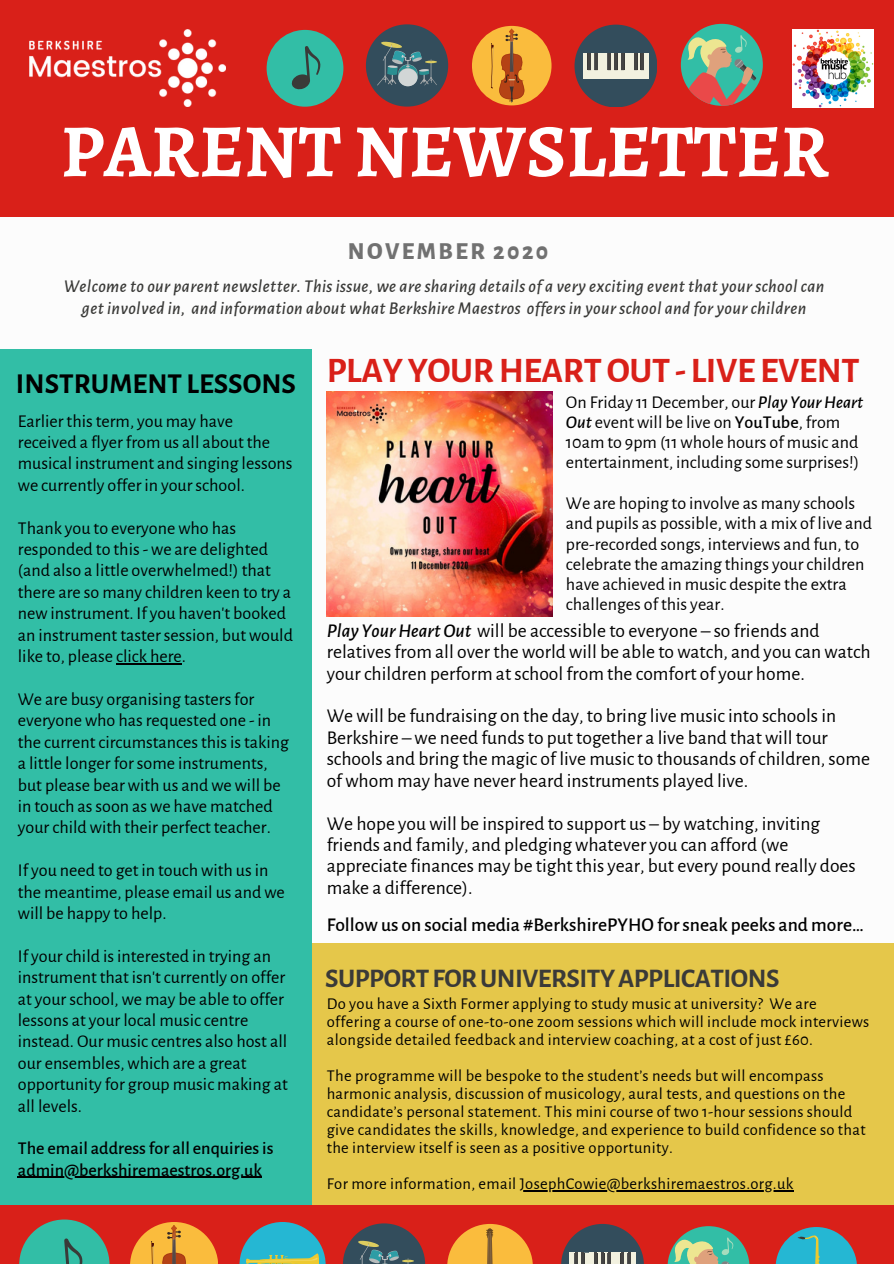
<style>
.page{position:relative;width:894px;height:1264px;background:#fff}
.page>*{position:absolute;margin:0;border:0;box-sizing:border-box;transform-origin:0 0}
.t1{font:700 75px "Alegreya";color:#fff}
.t2{font:700 36px "Alegreya Sans";letter-spacing:-.01em;color:#d92019}
.t3{font:700 28.95px "Alegreya Sans";color:#000}
.t4{font:700 27px "Alegreya Sans";letter-spacing:-.02em;color:#3a3a38}
.t5{font:800 24px "Alegreya Sans";letter-spacing:.1em;color:#717171}
.t6{font:19.5px/21.5px "Alegreya Sans";color:#000}
.t7{font:500 19.5px "Alegreya Sans";color:#000}
.t8{font:18px/21.5px "Alegreya Sans";color:#000}
.t9{font:italic 500 18px/21.5px "Alegreya Sans";letter-spacing:.02em;color:#3a3a38;text-align:center}
.t10{font:500 18px/21.5px "Alegreya Sans";color:#000}
.t11{font:16.5px/18px "Alegreya Sans";letter-spacing:.02em;color:#000}
.s1{font-weight:500;font-style:italic}
.s2{font-weight:500}
</style>
<div class="page">
<div style="left:0;top:349px;width:311px;height:856px;background:#32bea6"></div>
<div style="left:0;top:0;width:893px;height:216px;background:#d92019"></div>
<div style="left:366px;top:24px;width:82px;height:83px;background:#334d5c;border-radius:50%"></div>
<svg style="left:377px;top:41px;width:60px;height:45px"></svg>
<div style="left:680px;top:24px;width:82px;height:82px;background:#32bea6;border-radius:50%"></div>
<svg style="left:687px;top:33px;width:69px;height:73px"></svg>
<div style="left:574px;top:25px;width:82px;height:82px;background:#334d5c;border-radius:50%"></div>
<svg style="left:622px;top:53px;width:7px;height:26px"></svg>
<div style="left:616px;top:53px;width:6px;height:26px;background:#f2f1df"></div>
<div style="left:609px;top:53px;width:6px;height:26px;background:#f2f1df"></div>
<div style="left:602px;top:53px;width:7px;height:26px;background:#f2f1df"></div>
<svg style="left:607px;top:53px;width:17px;height:17px"></svg>
<svg style="left:596px;top:53px;width:6px;height:26px"></svg>
<div style="left:589px;top:53px;width:6px;height:26px;background:#f2f1df"></div>
<div style="left:582px;top:53px;width:7px;height:26px;background:#f2f1df"></div>
<svg style="left:587px;top:53px;width:10px;height:17px"></svg>
<div style="left:642px;top:53px;width:6px;height:26px;background:#f2f1df"></div>
<div style="left:635px;top:53px;width:7px;height:26px;background:#f2f1df"></div>
<div style="left:629px;top:53px;width:6px;height:26px;background:#f2f1df"></div>
<svg style="left:634px;top:53px;width:10px;height:17px"></svg>
<div style="left:472px;top:26px;width:79px;height:79px;background:#fabc3d;border-radius:50%"></div>
<svg style="left:491px;top:29px;width:33px;height:73px"></svg>
<div style="left:0;top:1204px;width:893px;height:59px;background:#d92019"></div>
<svg style="left:343px;top:1223px;width:82px;height:41px"></svg>
<svg style="left:667px;top:1226px;width:82px;height:38px"></svg>
<svg style="left:561px;top:1223px;width:82px;height:40px"></svg>
<svg style="left:239px;top:1222px;width:86px;height:42px"></svg>
<svg style="left:447px;top:1224px;width:85px;height:39px"></svg>
<svg style="left:130px;top:1222px;width:88px;height:41px"></svg>
<svg style="left:19px;top:1219px;width:90px;height:44px"></svg>
<svg style="left:775px;top:1227px;width:81px;height:36px"></svg>
<img style="left:792px;top:30px;width:81px;height:78px">
<img style="left:30px;top:30px;width:195px;height:76px">
<div style="left:266px;top:30px;width:77px;height:76px;background:#32bea6;border-radius:50%"></div>
<svg style="left:291px;top:46px;width:29px;height:44px"></svg>
<img style="left:326px;top:391px;width:226px;height:225px">
<hr style="left:116px;top:663px;width:66px;height:1px;background:#000">
<hr style="left:18px;top:1176px;width:244px;height:1px;background:#000">
<div style="left:312px;top:943px;width:581px;height:262px;background:#e5c74a"></div>
<hr style="left:519px;top:1190px;width:274px;height:1px;background:#000">
<h1 class="t1" style="left:61px;top:100px;width:769px">PARENT NEWSLETTER</h1>
<h3 class="t5" style="left:348px;top:240px;width:202px">NOVEMBER 2020</h3>
<p class="t9" style="left:64px;top:276px;width:762px">Welcome to our parent newsletter. This issue, we are sharing details of a very exciting event that your school can get involved in, and information about what Berkshire Maestros offers in your school and for your children</p>
<h3 class="t3" style="left:16px;top:369px;width:281px">INSTRUMENT LESSONS</h3>
<p class="t8" style="left:18px;top:410px;width:276px">Earlier this term, you may have received a flyer from us all about the musical instrument and singing lessons we currently offer in your school.</p>
<p class="t8" style="left:18px;top:517px;width:277px">Thank you to everyone who has responded to this - we are delighted (and also a little overwhelmed!) that there are so many children keen to try a new instrument. If you haven't booked an instrument taster session, but would like to, please click here.</p>
<p class="t8" style="left:18px;top:688px;width:272px">We are busy organising tasters for everyone who has requested one - in the current circumstances this is taking a little longer for some instruments, but please bear with us and we will be in touch as soon as we have matched your child with their perfect teacher.</p>
<p class="t8" style="left:18px;top:860px;width:268px">If you need to get in touch with us in the meantime, please email us and we will be happy to help.</p>
<p class="t8" style="left:18px;top:945px;width:271px">If your child is interested in trying an instrument that isn't currently on offer at your school, we may be able to offer lessons at your local music centre instead. Our music centres also host all our ensembles, which are a great opportunity for group music making at all levels.</p>
<p class="t10" style="left:18px;top:1138px;width:257px">The email address for all enquiries is admin@berkshiremaestros.org.uk</p>
<h2 class="t2" style="left:326px;top:353px;width:534px">PLAYYOURHEARTOUT - LIVE EVENT</h2>
<p class="t8" style="left:565px;top:392px;width:299px;line-height:20.2px">On Friday 11 December, our <span class="s1">Play YourHeart Out</span> event will be live on <span class="s2">YouTube</span>, from 10am to 9pm (11 whole hours of music and entertainment, including some surprises!)</p>
<p class="t8" style="left:565px;top:493px;width:308px;line-height:20.2px">We are hoping to involve as many schools and pupils as possible, with a mix of live and pre-recorded songs, interviews and fun, to celebrate the amazing things your children have achieved in music despite the extra challenges of this year.</p>
<p class="t6" style="left:326px;top:620px;width:545px"><span class="s1">Play YourHeartOut</span> will be accessible to everyone – so friends and relatives from all over the world will be able to watch, and you can watch your children perform at school from the comfort of your home.</p>
<p class="t6" style="left:326px;top:706px;width:544px">We will be fundraising on the day, to bring live music into schools in Berkshire – we need funds to put together a live band that will tour schools and bring the magic of live music to thousands of children, some ofwhom may have never heard instruments played live.</p>
<p class="t6" style="left:326px;top:813px;width:530px">We hope you will be inspired to support us – by watching, inviting friends and family, and pledging whatever you can afford (we appreciate finances may be tight this year, but every pound really does make a difference).</p>
<p class="t7" style="left:326px;top:915px;width:538px">Follow us on social media #BerkshirePYHO for sneak peeks and more…</p>
<h3 class="t4" style="left:325px;top:965px;width:455px">SUPPORTFORUNIVERSITYAPPLICATIONS</h3>
<p class="t11" style="left:326px;top:995px;width:544px">Do you have a Sixth Former applying to study music at university? We are offering a course of one-to-one zoom sessions which will include mock interviews alongside detailed feedback and interview coaching, at a cost of just £60.</p>
<p class="t11" style="left:326px;top:1067px;width:540px">The programme will be bespoke to the student’s needs but will encompass harmonic analysis, discussion of musicology, aural tests, and questions on the candidate’s personal statement. This mini course of two 1-hour sessions should give candidates the skills, knowledge, and experience to build confidence so that the interview itself is seen as a positive opportunity.</p>
<p class="t11" style="left:326px;top:1175px;width:468px">For more information, email JosephCowie@berkshiremaestros.org.uk</p>
</div>
